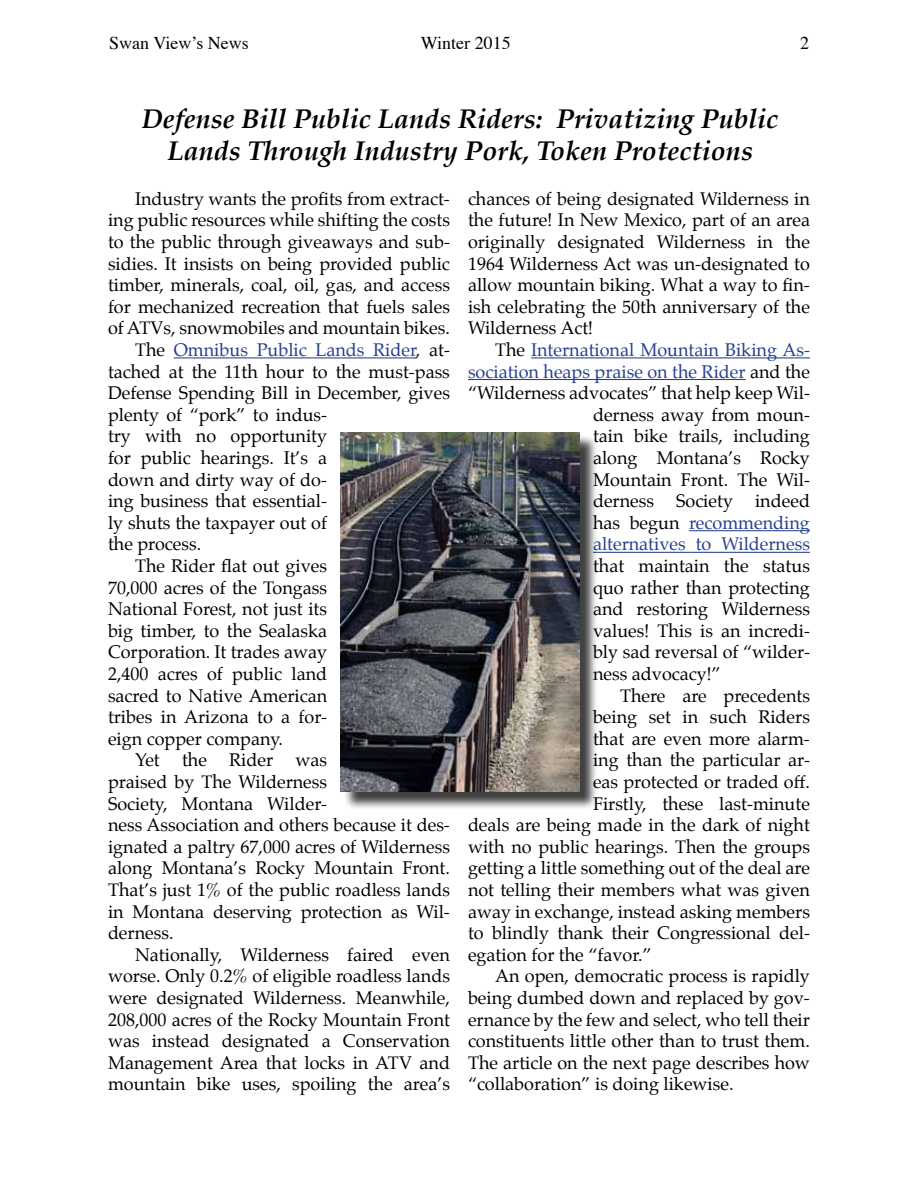
<style>
.page{position:relative;width:918px;height:1188px;background:#fff}
.page>*{position:absolute;margin:0;border:0;box-sizing:border-box;transform-origin:0 0}
.t1{font:italic 700 27px/32.4px "Palatino";color:#000;text-align:center}
.t2{font:18px/21.6px "Palatino";color:#000;text-align:justify}
.t3{font:18px "Palatino";color:#25408f}
.t4{font:18px "Times";color:#000}
.s1{color:#000}
.s2{color:#25408f}
</style>
<div class="page">
<hr style="left:174px;top:357px;width:242px;height:1px;background:#25408f">
<div style="left:343px;top:434px;width:255px;height:377px;background:#000;opacity:.75"></div>
<img style="left:341px;top:432px;width:239px;height:360px">
<hr style="left:531px;top:357px;width:279px;height:1px;background:#25408f">
<hr style="left:468px;top:379px;width:278px;height:1px;background:#25408f">
<hr style="left:689px;top:530px;width:121px;height:1px;background:#25408f">
<hr style="left:593px;top:552px;width:217px;height:1px;background:#25408f">
<p class="t4" style="left:109px;top:26px;width:141px">Swan View’s News</p>
<p class="t4" style="left:421px;top:26px;width:91px">Winter 2015</p>
<p class="t4" style="left:800px;top:26px;width:10px">2</p>
<h1 class="t1" style="left:142px;top:102px;width:638px">Defense Bill Public Lands Riders: Privatizing Public<br>Lands Through Industry Pork, Token Protections</h1>
<p class="t2" style="left:135px;top:188px;width:316px">Industry wants the profits from extract-</p>
<p class="t2" style="left:108px;top:209px;width:344px">ing public resources while shifting the costs</p>
<p class="t2" style="left:108px;top:231px;width:344px">to the public through giveaways and sub-</p>
<p class="t2" style="left:108px;top:253px;width:343px">sidies. It insists on being provided public</p>
<p class="t2" style="left:108px;top:274px;width:344px">timber, minerals, coal, oil, gas, and access</p>
<p class="t2" style="left:108px;top:296px;width:343px">for mechanized recreation that fuels sales</p>
<p class="t2" style="left:108px;top:317px;width:343px">of ATVs, snowmobiles and mountain bikes.</p>
<p class="t3" style="left:135px;top:335px;width:316px"><span class="s1">The</span> Omnibus Public Lands Rider<span class="s1">, at-</span></p>
<p class="t2" style="left:108px;top:361px;width:343px">tached at the 11th hour to the must-pass</p>
<p class="t2" style="left:108px;top:382px;width:344px">Defense Spending Bill in December, gives</p>
<p class="t2" style="left:108px;top:404px;width:221px">plenty of “pork” to indus-</p>
<p class="t2" style="left:108px;top:425px;width:221px">try with no opportunity</p>
<p class="t2" style="left:108px;top:447px;width:221px">for public hearings. It’s a</p>
<p class="t2" style="left:108px;top:469px;width:221px">down and dirty way of do-</p>
<p class="t2" style="left:108px;top:490px;width:221px">ing business that essential-</p>
<p class="t2" style="left:108px;top:512px;width:221px">ly shuts the taxpayer out of</p>
<p class="t2" style="left:108px;top:533px;width:95px">the process.</p>
<p class="t2" style="left:135px;top:555px;width:194px">The Rider flat out gives</p>
<p class="t2" style="left:108px;top:577px;width:221px">70,000 acres of the Tongass</p>
<p class="t2" style="left:108px;top:598px;width:221px">National Forest, not just its</p>
<p class="t2" style="left:108px;top:620px;width:221px">big timber, to the Sealaska</p>
<p class="t2" style="left:108px;top:641px;width:221px">Corporation. It trades away</p>
<p class="t2" style="left:108px;top:663px;width:221px">2,400 acres of public land</p>
<p class="t2" style="left:108px;top:685px;width:221px">sacred to Native American</p>
<p class="t2" style="left:108px;top:706px;width:221px">tribes in Arizona to a for-</p>
<p class="t2" style="left:108px;top:728px;width:177px">eign copper company.</p>
<p class="t2" style="left:135px;top:749px;width:194px">Yet the Rider was</p>
<p class="t2" style="left:108px;top:771px;width:221px">praised by The Wilderness</p>
<p class="t2" style="left:108px;top:793px;width:221px">Society, Montana Wilder-</p>
<p class="t2" style="left:108px;top:814px;width:343px">ness Association and others because it des-</p>
<p class="t2" style="left:108px;top:836px;width:343px">ignated a paltry 67,000 acres of Wilderness</p>
<p class="t2" style="left:108px;top:857px;width:343px">along Montana’s Rocky Mountain Front.</p>
<p class="t2" style="left:108px;top:879px;width:343px">That’s just 1% of the public roadless lands</p>
<p class="t2" style="left:108px;top:901px;width:343px">in Montana deserving protection as Wil-</p>
<p class="t2" style="left:108px;top:922px;width:67px">derness.</p>
<p class="t2" style="left:135px;top:944px;width:316px">Nationally, Wilderness faired even</p>
<p class="t2" style="left:108px;top:965px;width:344px">worse. Only 0.2% of eligible roadless lands</p>
<p class="t2" style="left:108px;top:987px;width:343px">were designated Wilderness. Meanwhile,</p>
<p class="t2" style="left:108px;top:1009px;width:344px">208,000 acres of the Rocky Mountain Front</p>
<p class="t2" style="left:108px;top:1030px;width:343px">was instead designated a Conservation</p>
<p class="t2" style="left:108px;top:1052px;width:344px">Management Area that locks in ATV and</p>
<p class="t2" style="left:108px;top:1073px;width:343px">mountain bike uses, spoiling the area’s</p>
<p class="t2" style="left:468px;top:188px;width:344px">chances of being designated Wilderness in the future! In New Mexico, part of an area originally designated Wilderness in the 1964 Wilderness Act was un-designated to allow mountain biking. What a way to fin&shy;ish celebrating the 50th anniversary of the Wilderness Act!</p>
<p class="t2" style="left:468px;top:339px;width:344px;text-align:right">The <span class="s2">International Mountain Biking As&shy;sociation heaps praise on the Rider</span> and the “Wilderness advocates” that help keep Wil&shy;derness away from moun-<br>tain bike trails, including<br>along Montana’s Rocky<br>Mountain Front. The Wil-<br>derness Society indeed<br>has begun <span class="s2">recommending<br>alternatives to Wilderness</span></p>
<p class="t2" style="left:593px;top:555px;width:218px">that maintain the status quo rather than protecting and restoring Wilderness values! This is an incredi&shy;bly sad reversal of “wilder&shy;ness advocacy!”</p>
<p class="t2" style="left:620px;top:685px;width:191px">There are precedents</p>
<p class="t2" style="left:593px;top:706px;width:219px">being set in such Riders</p>
<p class="t2" style="left:593px;top:728px;width:218px">that are even more alarm-</p>
<p class="t2" style="left:593px;top:749px;width:218px">ing than the particular ar-</p>
<p class="t2" style="left:593px;top:771px;width:218px">eas protected or traded off.</p>
<p class="t2" style="left:593px;top:793px;width:218px">Firstly, these last-minute</p>
<p class="t2" style="left:468px;top:814px;width:343px">deals are being made in the dark of night</p>
<p class="t2" style="left:468px;top:836px;width:343px">with no public hearings. Then the groups</p>
<p class="t2" style="left:468px;top:857px;width:343px">getting a little something out of the deal are</p>
<p class="t2" style="left:468px;top:879px;width:343px">not telling their members what was given</p>
<p class="t2" style="left:468px;top:901px;width:343px">away in exchange, instead asking members</p>
<p class="t2" style="left:468px;top:922px;width:343px">to blindly thank their Congressional del-</p>
<p class="t2" style="left:468px;top:944px;width:185px">egation for the “favor.”</p>
<p class="t2" style="left:495px;top:965px;width:316px">An open, democratic process is rapidly</p>
<p class="t2" style="left:468px;top:987px;width:343px">being dumbed down and replaced by gov-</p>
<p class="t2" style="left:468px;top:1009px;width:343px">ernance by the few and select, who tell their</p>
<p class="t2" style="left:468px;top:1030px;width:343px">constituents little other than to trust them.</p>
<p class="t2" style="left:468px;top:1052px;width:344px">The article on the next page describes how</p>
<p class="t2" style="left:468px;top:1073px;width:267px">“collaboration” is doing likewise.</p>
</div>
